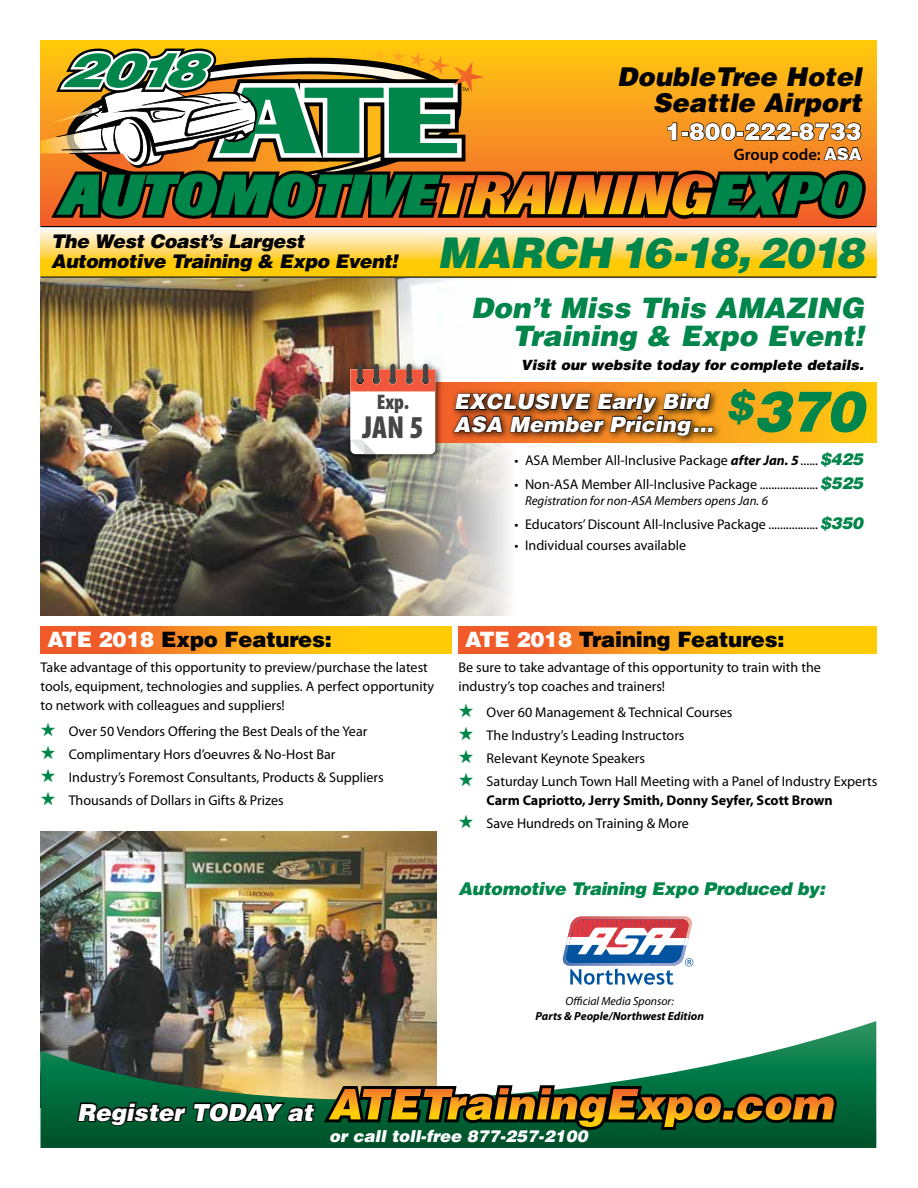
<style>
.page{position:relative;width:918px;height:1188px;background:#fff}
.page>*{position:absolute;margin:0;border:0;box-sizing:border-box;transform-origin:0 0}
.t1{font:italic 900 56.4px "Helvetica";color:#00854a}
.t2{font:italic 900 42.3px "Helvetica";color:#00854a}
.t3{font:900 condensed 32.1px "Myriad Pro";color:#454545}
.t4{font:italic 900 28.2px/28.2px "Helvetica";color:#00854a;text-align:right}
.t5{font:italic 900 25.8px/25.8px "Helvetica";color:#000;text-align:right}
.t6{font:italic 900 23.55px "Helvetica";letter-spacing:-.01em;color:#fff}
.t7{font:900 23.55px "Helvetica";color:#fff}
.t8{font:900 21.15px "Helvetica";letter-spacing:-.01em;color:#000}
.t9{font:italic 900 21.15px/22.4px "Helvetica";color:#fff}
.t10{font:900 condensed 21.15px "Myriad Pro";color:#454545}
.t11{font:italic 900 18.75px/20px "Helvetica";letter-spacing:-.02em;color:#000}
.t12{font:italic 900 17.7px "Helvetica";letter-spacing:-.02em;color:#00854a}
.t13{font:italic 900 16.5px "Helvetica";color:#fff}
.t14{font:600 16.5px "Myriad Pro";color:#000}
.t15{font:14.1px/18.8px "Myriad Pro";color:#000}
.t16{font:italic 900 14.1px "Helvetica";color:#000}
.t17{font:italic 12.9px "Myriad Pro";color:#000}
.t18{font:italic 700 11.7px "Myriad Pro";color:#000}
.t19{font:italic 11.7px "Myriad Pro";color:#000}
.s1{font-family:"Helvetica";font-weight:900;color:#fff}
.s2{font-weight:700;font-style:italic}
.s3{font-family:"Helvetica";font-weight:900;font-style:italic;font-size:16.5px;color:#00854a}
.s4{color:#fff}
.s5{color:#00854a}
.s6{font-weight:700}
</style>
<div class="page">
<img style="left:40px;top:278px;width:469px;height:338px">
<img style="left:40px;top:832px;width:397px;height:189px">
<img style="left:40px;top:1021px;width:836px;height:127px">
<svg style="left:76px;top:1100px;width:241px;height:27px;background:#003d21"></svg>
<div style="left:424px;top:382px;width:452px;height:61px;background:linear-gradient(to right,#f05c2e,#ffca11)"></div>
<svg style="left:40px;top:626px;width:411px;height:27px;background:#f99c18"></svg>
<svg style="left:458px;top:626px;width:418px;height:27px;background:#f99c19"></svg>
<svg style="left:40px;top:227px;width:836px;height:50px;background:#fbd862"></svg>
<div style="left:40px;top:40px;width:836px;height:186px;background:linear-gradient(to bottom,#ffcb11,#f05d2d)"></div>
<hr style="left:40px;top:277px;width:836px;height:1px;background:#000">
<hr style="left:40px;top:226px;width:836px;height:1px;background:#000">
<svg style="left:40px;top:49px;width:826px;height:170px;background:#9e8638"></svg>
<svg style="left:562px;top:917px;width:131px;height:68px"></svg>
<div style="left:449px;top:389px;width:273px;height:55px;background:#000;opacity:.75"></div>
<svg style="left:452px;top:393px;width:262px;height:44px;background:#7e4312"></svg>
<div style="left:345px;top:359px;width:99px;height:104px;background:#000;opacity:.75"></div>
<svg style="left:350px;top:369px;width:85px;height:85px"></svg>
<div style="left:358px;top:364px;width:5px;height:19px;background:#454545;border-radius:3px"></div>
<div style="left:423px;top:364px;width:5px;height:19px;background:#454545;border-radius:3px"></div>
<div style="left:407px;top:364px;width:5px;height:19px;background:#454545;border-radius:3px"></div>
<div style="left:390px;top:364px;width:5px;height:19px;background:#454545;border-radius:3px"></div>
<div style="left:374px;top:364px;width:5px;height:19px;background:#454545;border-radius:3px"></div>
<svg style="left:323px;top:1083px;width:516px;height:49px;background:#606629"></svg>
<h3 class="t5" style="left:617px;top:63px;width:246px">DoubleTree Hotel<br>Seattle Airport</h3>
<h3 class="t7" style="left:666px;top:116px;width:197px">1-800-222-8733</h3>
<p class="t14" style="left:734px;top:144px;width:129px">Group code: <span class="s1">ASA</span></p>
<h3 class="t11" style="left:51px;top:231px;width:348px">The West Coast’s Largest<br>Automotive Training &amp; Expo Event!</h3>
<h3 class="t10" style="left:377px;top:388px;width:34px">Exp.</h3>
<h3 class="t3" style="left:362px;top:407px;width:63px">JAN 5</h3>
<h2 class="t2" style="left:437px;top:225px;width:428px">MARCH 16-18, 2018</h2>
<h3 class="t4" style="left:471px;top:293px;width:394px">Don’t Miss This AMAZING<br>Training &amp; Expo Event!</h3>
<p class="t16" style="left:521px;top:355px;width:344px">Visit our website today for complete details.</p>
<h3 class="t9" style="left:454px;top:390px;width:261px">EXCLUSIVE Early Bird<br>ASA Member Pricing...</h3>
<h1 class="t1" style="left:727px;top:375px;width:139px"><sup>$</sup>370</h1>
<p class="t15" style="left:514px;top:451px;width:350px">• ASA Member All-Inclusive Package <span class="s2">after Jan. 5</span>......<span class="s3">$425</span></p>
<p class="t15" style="left:514px;top:475px;width:350px">• Non-ASA Member All-Inclusive Package ....................<span class="s3">$525</span></p>
<p class="t17" style="left:525px;top:493px;width:245px">Registration for non-ASA Members opens Jan. 6</p>
<p class="t15" style="left:514px;top:515px;width:350px">• Educators’ Discount All-Inclusive Package .................<span class="s3">$350</span></p>
<p class="t15" style="left:514px;top:536px;width:173px">• Individual courses available</p>
<h3 class="t8" style="left:47px;top:625px;width:286px"><span class="s4">ATE 2018</span> Expo Features:</h3>
<p class="t15" style="left:40px;top:658px;width:395px">Take advantage of this opportunity to preview/purchase the latest tools, equipment, technologies and supplies. A perfect opportunity to network with colleagues and suppliers!</p>
<p class="t15" style="left:40px;top:721px;width:328px"><span class="s5">★</span> Over 50 Vendors Offering the Best Deals of the Year</p>
<p class="t15" style="left:40px;top:744px;width:296px"><span class="s5">★</span> Complimentary Hors d’oeuvres &amp; No-Host Bar</p>
<p class="t15" style="left:40px;top:767px;width:345px"><span class="s5">★</span> Industry’s Foremost Consultants, Products &amp; Suppliers</p>
<p class="t15" style="left:40px;top:790px;width:245px"><span class="s5">★</span> Thousands of Dollars in Gifts &amp; Prizes</p>
<h3 class="t8" style="left:465px;top:625px;width:321px"><span class="s4">ATE 2018</span> Training Features:</h3>
<p class="t15" style="left:458px;top:658px;width:364px">Be sure to take advantage of this opportunity to train with the industry’s top coaches and trainers!</p>
<p class="t15" style="left:458px;top:702px;width:276px"><span class="s5">★</span> Over 60 Management &amp; Technical Courses</p>
<p class="t15" style="left:458px;top:726px;width:228px"><span class="s5">★</span> The Industry’s Leading Instructors</p>
<p class="t15" style="left:458px;top:749px;width:188px"><span class="s5">★</span> Relevant Keynote Speakers</p>
<p class="t15" style="left:487px;top:772px;width:392px;text-indent:-28px"><span class="s5">★</span> Saturday Lunch Town Hall Meeting with a Panel of Industry Experts<br><span class="s6">Carm Capriotto, Jerry Smith, Donny Seyfer, Scott Brown</span></p>
<p class="t15" style="left:458px;top:813px;width:232px"><span class="s5">★</span> Save Hundreds on Training &amp; More</p>
<p class="t12" style="left:458px;top:877px;width:368px">Automotive Training Expo Produced by:</p>
<h3 class="t6" style="left:77px;top:1097px;width:238px">Register TODAY at</h3>
<p class="t19" style="left:566px;top:994px;width:110px">Official Media Sponsor:</p>
<p class="t18" style="left:536px;top:1008px;width:170px">Parts &amp; People/Northwest Edition</p>
<p class="t13" style="left:329px;top:1125px;width:260px">or call toll-free 877-257-2100</p>
</div>
